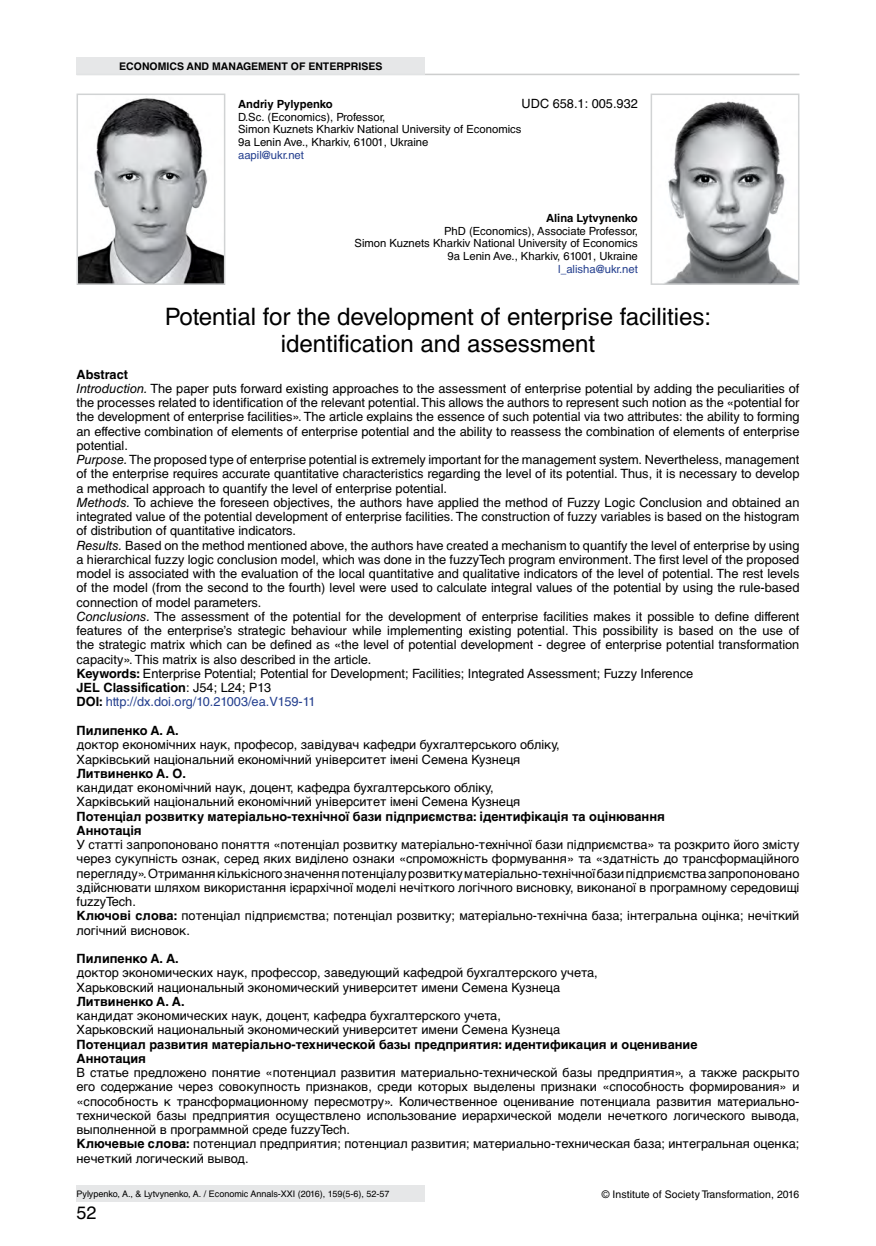
<style>
.page{position:relative;width:876px;height:1246px;background:#fff}
.page>*{position:absolute;margin:0;border:0;box-sizing:border-box;transform-origin:0 0}
.t1{font:24px/27px "Helvetica C";color:#000;text-align:center}
.t2{font:18px "Helvetica C";color:#000}
.t3{font:12.75px/14.2px "Helvetica C";color:#000}
.t4{font:700 12.75px/14.2px "Helvetica C";color:#000}
.t5{font:11.25px/12.8px "Helvetica C";color:#000}
.t6{font:700 11.25px "Helvetica C";color:#000}
.t7{font:11.25px "Helvetica C";color:#25408f}
.t8{font:10.5px "Helvetica C";letter-spacing:.01em;color:#000}
.t9{font:700 10.5px "Helvetica C";color:#000}
.t10{font:9px "Helvetica C";color:#000}
.s1{font-weight:700}
.s2{font-style:italic}
.s3{color:#25408f}
</style>
<div class="page">
<div style="left:77px;top:1185px;width:348px;height:17px;background:#e6e7e8"></div>
<div style="left:77px;top:57px;width:348px;height:17px;background:#e6e7e8"></div>
<hr style="left:77px;top:74px;width:722px;height:1px;background:#d1d3d4">
<img style="left:80px;top:98px;width:142px;height:184px">
<div style="left:77px;top:94px;width:148px;height:191px;border:2px solid #d1d3d4"></div>
<img style="left:666px;top:101px;width:130px;height:181px">
<div style="left:651px;top:94px;width:148px;height:191px;border:2px solid #d1d3d4"></div>
<p class="t9" style="left:119px;top:60px;width:265px">ECONOMICS AND MANAGEMENT OF ENTERPRISES</p>
<p class="t3" style="left:522px;top:96px;width:118px">UDC 658.1: 005.932</p>
<p class="t6" style="left:238px;top:97px;width:96px">Аndriy Pylypenko</p>
<p class="t5" style="left:238px;top:110px;width:285px">D.Sc. (Economics), Professor,<br>Simon Kuznets Kharkiv National University of Economics<br>9a Lenin Ave., Kharkiv, 61001, Ukraine</p>
<p class="t7" style="left:238px;top:149px;width:67px">aapil@ukr.net</p>
<p class="t6" style="left:546px;top:211px;width:93px">Аlina Lytvynenko</p>
<p class="t5" style="left:354px;top:224px;width:285px;text-align:right">PhD (Economics), Associate Professor,<br>Simon Kuznets Kharkiv National University of Economics<br>9a Lenin Ave., Kharkiv, 61001, Ukraine</p>
<p class="t7" style="left:558px;top:263px;width:81px">l_alisha@ukr.net</p>
<h1 class="t1" style="left:165px;top:303px;width:548px">Potential for the development of enterprise facilities: identification and assessment</h1>
<p class="t3" style="left:77px;top:367px;width:724px"><span class="s1">Abstract<br></span><span class="s2">Introduction.</span> The paper puts forward existing approaches to the assessment of enterprise potential by adding the peculiarities of the processes related to identification of the relevant potential. This allows the authors to represent such notion as the «potential for the development of enterprise facilities». The article explains the essence of such potential via two attributes: the ability to forming an effective combination of elements of enterprise potential and the ability to reassess the combination of elements of enterprise potential.<br><span class="s2">Purpose.</span> The proposed type of enterprise potential is extremely important for the management system. Nevertheless, management of the enterprise requires accurate quantitative characteristics regarding the level of its potential. Thus, it is necessary to develop a methodical approach to quantify the level of enterprise potential.<br><span class="s2">Methods.</span> To achieve the foreseen objectives, the authors have applied the method of Fuzzy Logic Conclusion and obtained an integrated value of the potential development of enterprise facilities. The construction of fuzzy variables is based on the histogram of distribution of quantitative indicators.<br><span class="s2">Results.</span> Based on the method mentioned above, the authors have created a mechanism to quantify the level of enterprise by using a hierarchical fuzzy logic conclusion model, which was done in the fuzzyTech program environment. The first level of the proposed model is associated with the evaluation of the local quantitative and qualitative indicators of the level of potential. The rest levels of the model (from the second to the fourth) level were used to calculate integral values of the potential by using the rule-based connection of model parameters.<br><span class="s2">Conclusions.</span> The assessment of the potential for the development of enterprise facilities makes it possible to define different features of the enterprise’s strategic behaviour while implementing existing potential. This possibility is based on the use of the strategic matrix which can be defined as «the level of potential development - degree of enterprise potential transformation capacity». This matrix is also described in the article.<br><span class="s1">Keywords:</span> Enterprise Potential; Potential for Development; Facilities; Integrated Assessment; Fuzzy Inference<br><span class="s1">JEL Classification</span>: J54; L24; Р13<br><span class="s1">DOI:</span> <span class="s3">http://dx.doi.org/10.21003/ea.V159-11</span></p>
<p class="t4" style="left:77px;top:723px;width:104px">Пилипенко А. А.</p>
<p class="t3" style="left:77px;top:738px;width:485px">доктор економічних наук, професор, завідувач кафедри бухгалтерського обліку,<br>Харківський національний економічний університет імені Семена Кузнеця</p>
<p class="t4" style="left:77px;top:766px;width:111px">Литвиненко А. О.</p>
<p class="t3" style="left:77px;top:780px;width:445px">кандидат економічний наук, доцент, кафедра бухгалтерського обліку,<br>Харківський національний економічний університет імені Семена Кузнеця</p>
<p class="t4" style="left:77px;top:809px;width:590px">Потенціал розвитку матеріально-технічної бази підприємства: ідентифікація та оцінювання<br>Аннотація</p>
<p class="t3" style="left:77px;top:837px;width:724px">У статті запропоновано поняття «потенціал розвитку матеріально-технічної бази підприємства» та розкрито його змісту через сукупність ознак, серед яких виділено ознаки «спроможність формування» та «здатність до трансформаційного перегляду». Отримання кількісного значення потенціалу розвитку матеріально-технічної бази підприємства запропоновано здійснювати шляхом використання ієрархічної моделі нечіткого логічного висновку, виконаної в програмному середовищі fuzzyTech.<br><span class="s1">Ключові слова:</span> потенціал підприємства; потенціал розвитку; матеріально-технічна база; інтегральна оцінка; нечіткий логічний висновок.</p>
<p class="t4" style="left:77px;top:951px;width:104px">Пилипенко А. А.</p>
<p class="t3" style="left:77px;top:966px;width:523px">доктор экономических наук, профессор, заведующий кафедрой бухгалтерского учета,<br>Харьковский национальный экономический университет имени Семена Кузнеца</p>
<p class="t4" style="left:77px;top:994px;width:110px">Литвиненко А. А.</p>
<p class="t3" style="left:77px;top:1008px;width:485px">кандидат экономических наук, доцент, кафедра бухгалтерского учета,<br>Харьковский национальный экономический университет имени Семена Кузнеца</p>
<p class="t4" style="left:77px;top:1037px;width:622px">Потенциал развития матеріально-технической базы предприятия: идентификация и оценивание<br>Аннотация</p>
<p class="t3" style="left:77px;top:1065px;width:724px">В статье предложено понятие «потенциал развития материально-технической базы предприятия», а также раскрыто его содержание через совокупность признаков, среди которых выделены признаки «способность формирования» и «способность к трансформационному пересмотру». Количественное оценивание потенциала развития материально&shy;технической базы предприятия осуществлено использование иерархической модели нечеткого логического вывода, выполненной в программной среде fuzzyTech.<br><span class="s1">Ключевые слова:</span> потенциал предприятия; потенциал развития; материально-техническая база; интегральная оценка; нечеткий логический вывод.</p>
<p class="t10" style="left:77px;top:1189px;width:315px">Pylypenko, А., &amp; Lytvynenko, А. / Economic Annals-XXI (2016), 159(5-6), 52-57</p>
<h2 class="t2" style="left:77px;top:1203px;width:22px">52</h2>
<p class="t8" style="left:602px;top:1188px;width:199px">© Institute of Society Transformation, 2016</p>
</div>
